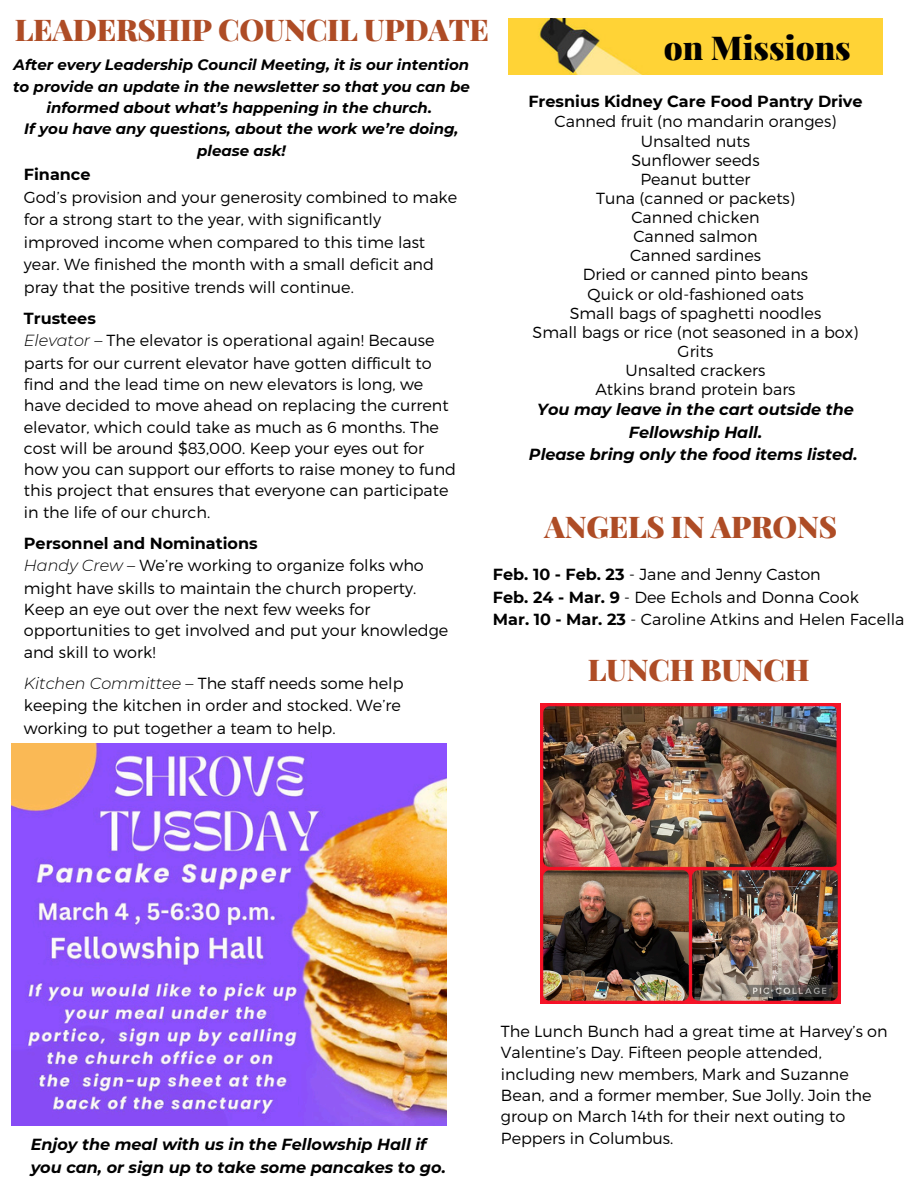
<style>
.page{position:relative;width:918px;height:1188px;background:#fff}
.page>*{position:absolute;margin:0;border:0;box-sizing:border-box;transform-origin:0 0}
.t1{font:900 33px "Playfair Display";color:#000}
.t2{font:900 30px "Playfair Display";letter-spacing:-.01em;color:#ae4c25}
.t3{font:300 16.05px/21.5px "Montserrat";color:#000}
.t4{font:italic 700 16.05px/22.5px "Montserrat";color:#000;text-align:center}
.t5{font:700 16.05px "Montserrat";color:#000}
.t6{font:italic 700 15px/21.3px "Montserrat";color:#000;text-align:center}
.s1{font-style:italic}
.s2{font-weight:700}
</style>
<div class="page">
<img style="left:509px;top:19px;width:373px;height:56px">
<img style="left:540px;top:703px;width:301px;height:301px">
<img style="left:11px;top:743px;width:435px;height:383px">
<p class="t2" style="left:15px;top:8px;width:476px">LEADERSHIP COUNCIL UPDATE</p>
<p class="t1" style="left:664px;top:24px;width:188px">on Missions</p>
<p class="t5" style="left:528px;top:92px;width:336px">Fresnius Kidney Care Food Pantry Drive</p>
<p class="t3" style="left:555px;top:110px;width:283px">Canned fruit (no mandarin oranges)</p>
<p class="t3" style="left:641px;top:129px;width:111px">Unsalted nuts</p>
<p class="t3" style="left:631px;top:148px;width:130px">Sunflower seeds</p>
<p class="t3" style="left:641px;top:168px;width:112px">Peanut butter</p>
<p class="t3" style="left:596px;top:187px;width:200px">Tuna (canned or packets)</p>
<h3 class="t3" style="left:631px;top:206px;width:130px">Canned chicken</h3>
<p class="t3" style="left:633px;top:225px;width:126px">Canned salmon</p>
<h2 class="t3" style="left:630px;top:244px;width:133px">Canned sardines</h2>
<p class="t3" style="left:583px;top:263px;width:227px">Dried or canned pinto beans</p>
<p class="t3" style="left:587px;top:282px;width:218px">Quick or old-fashioned oats</p>
<p class="t3" style="left:570px;top:301px;width:253px">Small bags of spaghetti noodles</p>
<p class="t3" style="left:533px;top:321px;width:327px">Small bags or rice (not seasoned in a box)</p>
<p class="t3" style="left:678px;top:340px;width:37px">Grits</p>
<p class="t3" style="left:626px;top:359px;width:141px">Unsalted crackers</p>
<p class="t3" style="left:595px;top:378px;width:202px">Atkins brand protein bars</p>
<p class="t4" style="left:537px;top:398px;width:318px">You may leave in the cart outside the<br>Fellowship Hall.</p>
<p class="t4" style="left:529px;top:443px;width:330px">Please bring only the food items listed.</p>
<p class="t6" style="left:13px;top:54px;width:458px">After every Leadership Council Meeting, it is our intention to provide an update in the newsletter so that you can be informed about what’s happening in the church.<br>If you have any questions, about the work we’re doing, please ask!</p>
<p class="t5" style="left:24px;top:165px;width:68px">Finance</p>
<p class="t3" style="left:24px;top:185px;width:435px;line-height:22.5px">God’s provision and your generosity combined to make for a strong start to the year, with significantly improved income when compared to this time last year. We finished the month with a small deficit and pray that the positive trends will continue.</p>
<p class="t5" style="left:24px;top:308px;width:74px">Trustees</p>
<p class="t3" style="left:24px;top:329px;width:434px"><span class="s1">Elevator –</span> The elevator is operational again! Because parts for our current elevator have gotten difficult to find and the lead time on new elevators is long, we have decided to move ahead on replacing the current elevator, which could take as much as 6 months. The cost will be around $83,000. Keep your eyes out for how you can support our efforts to raise money to fund this project that ensures that everyone can participate in the life of our church.</p>
<h1 class="t5" style="left:24px;top:533px;width:235px">Personnel and Nominations</h1>
<p class="t3" style="left:24px;top:554px;width:426px"><span class="s1">Handy Crew –</span> We’re working to organize folks who might have skills to maintain the church property.<br>Keep an eye out over the next few weeks for opportunities to get involved and put your knowledge and skill to work!</p>
<p class="t3" style="left:24px;top:671px;width:381px;line-height:22.5px"><span class="s1">Kitchen Committee –</span> The staff needs some help keeping the kitchen in order and stocked. We’re working to put together a team to help.</p>
<p class="t2" style="left:544px;top:505px;width:294px">ANGELS IN APRONS</p>
<h1 class="t3" style="left:493px;top:563px;width:329px"><span class="s2">Feb. 10 - Feb. 23</span> - Jane and Jenny Caston</h1>
<h3 class="t3" style="left:493px;top:586px;width:368px"><span class="s2">Feb. 24 - Mar. 9</span> - Dee Echols and Donna Cook</h3>
<p class="t3" style="left:493px;top:608px;width:413px"><span class="s2">Mar. 10 - Mar. 23</span> - Caroline Atkins and Helen Facella</p>
<p class="t2" style="left:588px;top:648px;width:223px">LUNCH BUNCH</p>
<p class="t4" style="left:31px;top:1133px;width:417px;text-align:left">Enjoy the meal with us in the Fellowship Hall if you can, or sign up to take some pancakes to go.</p>
<p class="t3" style="left:501px;top:1020px;width:388px">The Lunch Bunch had a great time at Harvey’s on Valentine’s Day. Fifteen people attended, including new members, Mark and Suzanne Bean, and a former member, Sue Jolly. Join the group on March 14th for their next outing to Peppers in Columbus.</p>
</div>
